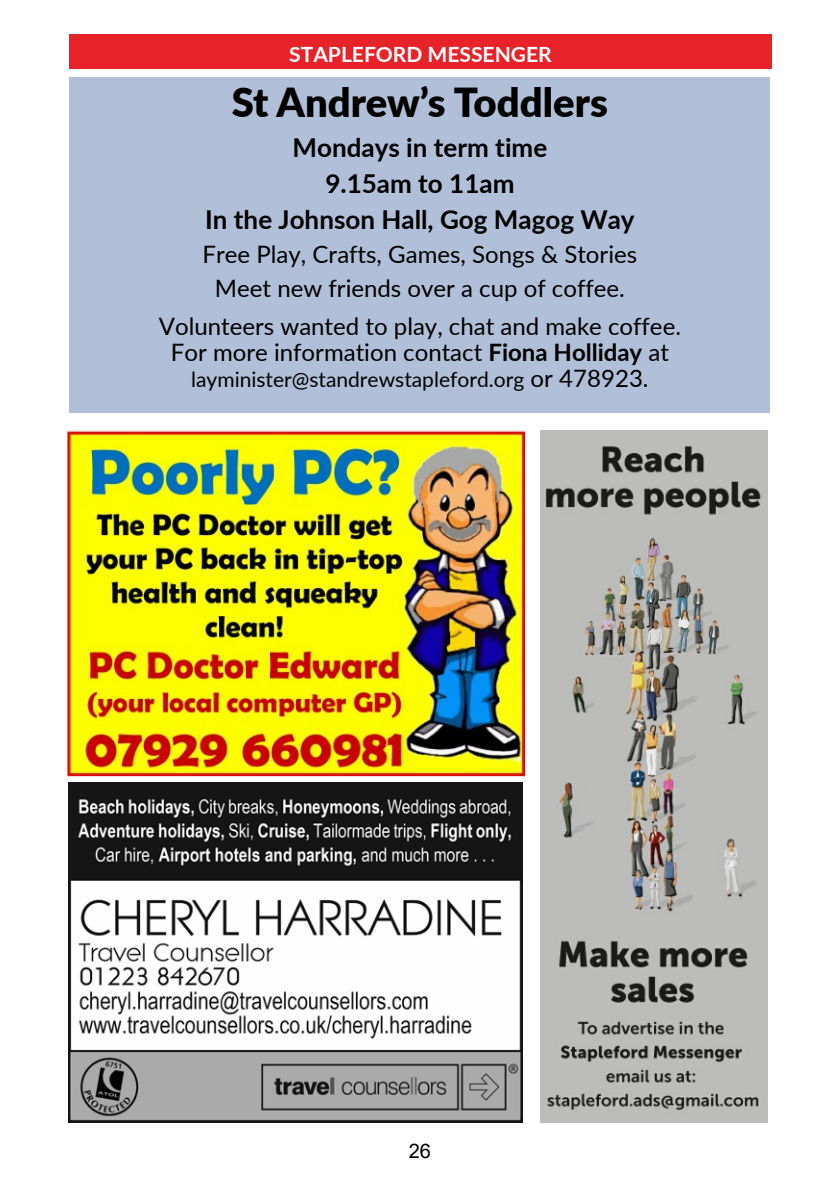
<style>
.page{position:relative;width:840px;height:1191px;background:#fff}
.page>*{position:absolute;margin:0;border:0;box-sizing:border-box;transform-origin:0 0}
.t1{font:900 40px "Lato";color:#000}
.t2{font:700 26px/36px "Lato";color:#000;text-align:center}
.t3{font:24px/34px "Lato";color:#000;text-align:center}
.t4{font:21px "Lato";color:#000}
.t5{font:700 21px "Lato";color:#fff}
.t6{font:20px "Arial";color:#000}
.s1{font-weight:700}
.s2{font-size:24px}
</style>
<div class="page">
<div style="left:69px;top:34px;width:702px;height:34px;background:#e72229"></div>
<img style="left:68px;top:782px;width:454px;height:341px">
<img style="left:67px;top:429px;width:457px;height:348px">
<img style="left:540px;top:430px;width:226px;height:692px">
<div style="left:69px;top:77px;width:700px;height:336px;background:#b2bfd8"></div>
<p class="t5" style="left:289px;top:45px;width:264px">STAPLEFORD MESSENGER</p>
<h1 class="t1" style="left:232px;top:85px;width:377px">St Andrew’s Toddlers</h1>
<p class="t2" style="left:205px;top:131px;width:431px">Mondays in term time<br>9.15am to 11am<br>In the Johnson Hall, Gog Magog Way</p>
<p class="t3" style="left:202px;top:239px;width:436px">Free Play, Crafts, Games, Songs &amp; Stories<br>Meet new friends over a cup of coffee.</p>
<p class="t3" style="left:159px;top:315px;width:523px;line-height:26px">Volunteers wanted to play, chat and make coffee.<br>For more information contact <span class="s1">Fiona Holliday</span> at</p>
<p class="t4" style="left:191px;top:370px;width:458px">layminister@standrewstapleford.org <span class="s2">or 478923.</span></p>
<p class="t6" style="left:408px;top:1143px;width:24px">26</p>
</div>
